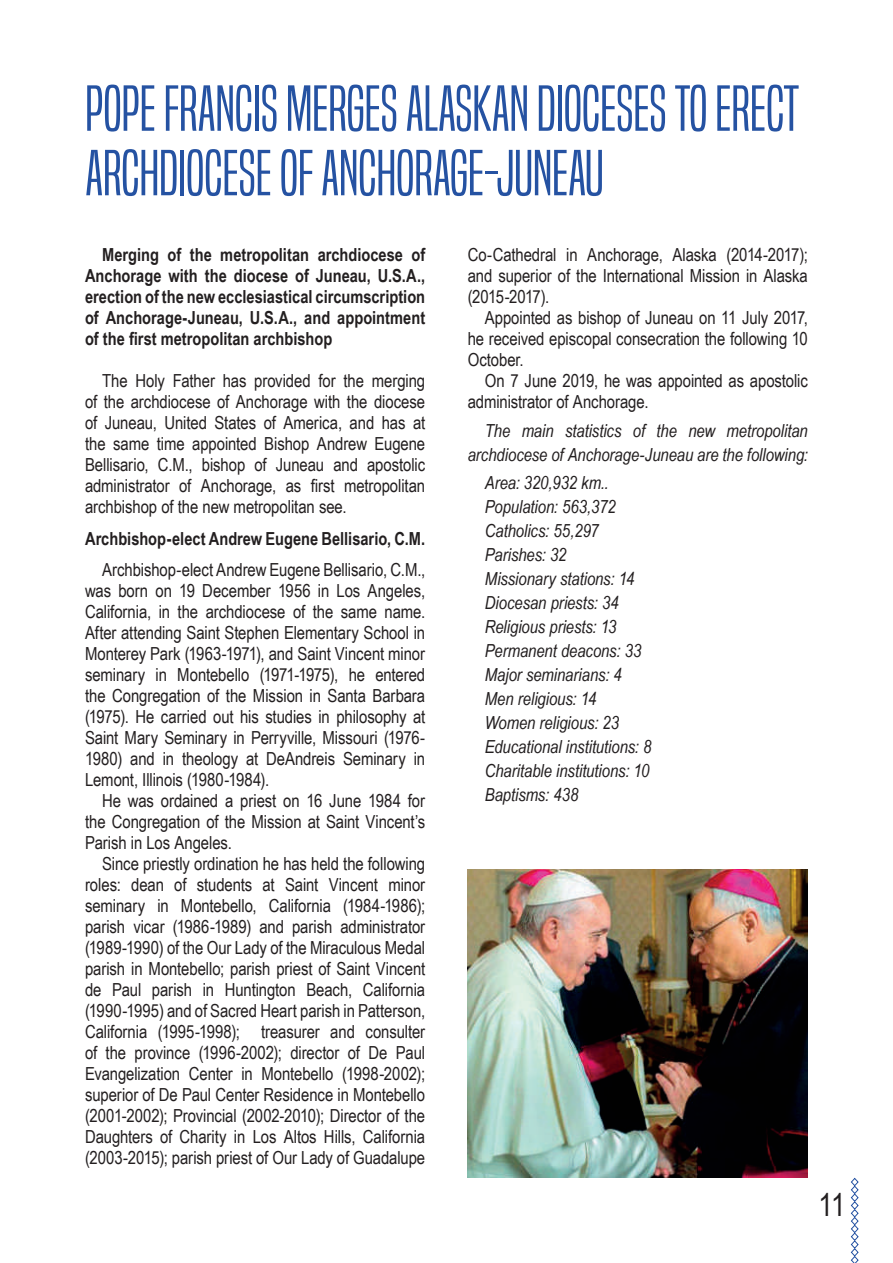
<style>
.page{position:relative;width:893px;height:1263px;background:#fff}
.page>*{position:absolute;margin:0;border:0;box-sizing:border-box;transform-origin:0 0}
.t1{font:60px/64.5px "Built Titling Lt";letter-spacing:-.005em;color:#2552a2;scale:1.13 1}
.t2{font:31.5px "Arial Narrow";color:#231f20}
.t3{font:18px/21px "Arial Narrow";letter-spacing:-.005em;color:#231f20;text-align:justify}
.t4{font:italic 18px/24px "Arial Narrow";letter-spacing:-.005em;color:#231f20;text-align:right}
.t5{font:700 18px/21px "Arial Narrow";color:#231f20;text-align:justify}
</style>
<div class="page">
<svg style="left:850px;top:1177px;width:9px;height:86px"></svg>
<img style="left:468px;top:870px;width:340px;height:308px">
<h1 class="t1" style="left:85px;top:77px;width:634px">POPE FRANCIS MERGES ALASKAN DIOCESES TO ERECT<br>ARCHDIOCESE OF ANCHORAGE-JUNEAU</h1>
<p class="t5" style="left:85px;top:243px;width:342px;text-indent:17px">Merging of the metropolitan archdiocese of Anchorage with the diocese of Juneau, U.S.A., erection of the new ecclesiastical circumscription of Anchorage-Juneau, U.S.A., and appointment of the first metropolitan archbishop</p>
<p class="t3" style="left:85px;top:370px;width:342px;text-indent:17px">The Holy Father has provided for the merging of the archdiocese of Anchorage with the diocese of Juneau, United States of America, and has at the same time appointed Bishop Andrew Eugene Bellisario, C.M., bishop of Juneau and apostolic administrator of Anchorage, as first metropolitan archbishop of the new metropolitan see.</p>
<p class="t5" style="left:85px;top:527px;width:342px">Archbishop-elect Andrew Eugene Bellisario, C.M.</p>
<p class="t3" style="left:85px;top:559px;width:342px;text-indent:17px">Archbishop-elect Andrew Eugene Bellisario, C.M., was born on 19 December 1956 in Los Angeles, California, in the archdiocese of the same name.<br>After attending Saint Stephen Elementary School in Monterey Park (1963-1971), and Saint Vincent minor seminary in Montebello (1971-1975), he entered the Congregation of the Mission in Santa Barbara (1975). He carried out his studies in philosophy at Saint Mary Seminary in Perryville, Missouri (1976- 1980) and in theology at DeAndreis Seminary in Lemont, Illinois (1980-1984).</p>
<p class="t3" style="left:85px;top:790px;width:342px;text-indent:17px">He was ordained a priest on 16 June 1984 for the Congregation of the Mission at Saint Vincent’s Parish in Los Angeles.</p>
<p class="t3" style="left:85px;top:853px;width:342px;text-indent:17px">Since priestly ordination he has held the following roles: dean of students at Saint Vincent minor seminary in Montebello, California (1984-1986); parish vicar (1986-1989) and parish administrator (1989-1990) of the Our Lady of the Miraculous Medal parish in Montebello; parish priest of Saint Vincent de Paul parish in Huntington Beach, California (1990-1995) and of Sacred Heart parish in Patterson, California (1995-1998); treasurer and consulter of the province (1996-2002); director of De Paul Evangelization Center in Montebello (1998-2002); superior of De Paul Center Residence in Montebello (2001-2002); Provincial (2002-2010); Director of the Daughters of Charity in Los Altos Hills, California (2003-2015); parish priest of Our Lady of Guadalupe</p>
<p class="t3" style="left:468px;top:244px;width:342px">Co-Cathedral in Anchorage, Alaska (2014-2017); and superior of the International Mission in Alaska (2015-2017).</p>
<p class="t3" style="left:468px;top:307px;width:342px;text-indent:17px">Appointed as bishop of Juneau on 11 July 2017, he received episcopal consecration the following 10<br>October.</p>
<p class="t3" style="left:468px;top:370px;width:342px;text-indent:17px">On 7 June 2019, he was appointed as apostolic administrator of Anchorage.</p>
<p class="t4" style="left:468px;top:418px;width:342px">The main statistics of the new metropolitan archdiocese of Anchorage-Juneau are the following:</p>
<p class="t4" style="left:485px;top:470px;width:168px;text-align:left">Area: 320,932 km..<br>Population: 563,372<br>Catholics: 55,297<br>Parishes: 32<br>Missionary stations: 14<br>Diocesan priests: 34<br>Religious priests: 13<br>Permanent deacons: 33<br>Major seminarians: 4<br>Men religious: 14<br>Women religious: 23<br>Educational institutions: 8<br>Charitable institutions: 10<br>Baptisms: 438</p>
<h2 class="t2" style="left:818px;top:1181px;width:28px">11</h2>
</div>
